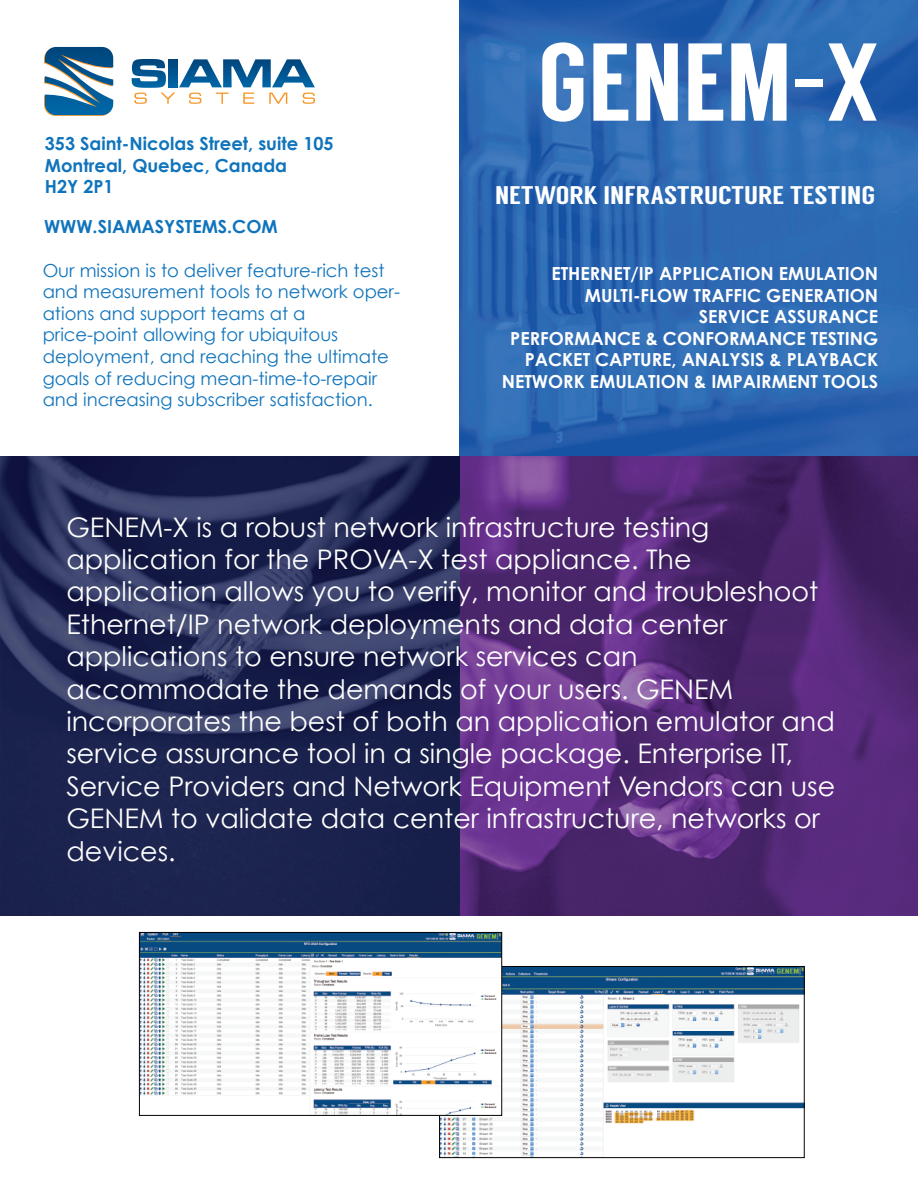
<style>
.page{position:relative;width:918px;height:1188px;background:#fff}
.page>*{position:absolute;margin:0;border:0;box-sizing:border-box;transform-origin:0 0}
.t1{font:110.4px "Langdon";color:#fff}
.t2{font:27px/32.4px "Century Gothic";color:#fff}
.t3{font:25.5px "Langdon";color:#fff;scale:1.18 1}
.t4{font:18px/21.6px "Century Gothic";color:#1074bc}
.t5{font:700 18px/21.6px "Century Gothic";color:#fff;text-align:right}
.t6{font:700 18px/21.6px "Century Gothic";color:#1074bc}
.s1{font-family:"Myriad Pro"}
</style>
<div class="page">
<img style="left:441px;top:968px;width:362px;height:188px">
<div style="left:439px;top:966px;width:366px;height:192px;border:1px solid #040503"></div>
<img style="left:141px;top:934px;width:359px;height:180px">
<div style="left:139px;top:932px;width:363px;height:184px;border:1px solid #040503"></div>
<img style="left:459px;top:0;width:459px;height:916px">
<img style="left:0;top:457px;width:459px;height:459px">
<svg style="left:132px;top:59px;width:183px;height:45px"></svg>
<svg style="left:44px;top:47px;width:69px;height:69px"></svg>
<p class="t6" style="left:45px;top:132px;width:290px">353 Saint-Nicolas Street, suite 105<br>Montreal, Quebec, Canada<br>H2Y 2P1</p>
<p class="t6" style="left:44px;top:215px;width:235px">WWW.SIAMASYSTEMS.COM</p>
<p class="t4" style="left:43px;top:259px;width:359px">Our mission is to deliver feature-rich test and measurement tools to network oper&shy;ations and support teams at a price-point allowing for ubiquitous deployment, and reaching the ultimate goals of reducing mean-time-to-repair and increasing subscriber satisfaction.</p>
<h1 class="t1" style="left:538px;top:18px;width:343px">GENEM<span class="s1">-</span>X</h1>
<p class="t3" style="left:495px;top:181px;width:324px">NETWORK INFRASTRUCTURE TESTING</p>
<p class="t5" style="left:502px;top:262px;width:378px">ETHERNET/IP APPLICATION EMULATION<br>MULTI-FLOW TRAFFIC GENERATION<br>SERVICE ASSURANCE<br>PERFORMANCE &amp; CONFORMANCE TESTING<br>PACKET CAPTURE, ANALYSIS &amp; PLAYBACK<br>NETWORK EMULATION &amp; IMPAIRMENT TOOLS</p>
<p class="t2" style="left:66px;top:510px;width:770px">GENEM-X is a robust network infrastructure testing application for the PROVA-X test appliance. The application allows you to verify, monitor and troubleshoot Ethernet/IP network deployments and data center applications to ensure network services can accommodate the demands of your users. GENEM incorporates the best of both an application emulator and service assurance tool in a single package. Enterprise IT, Service Providers and Network Equipment Vendors can use GENEM to validate data center infrastructure, networks or devices.</p>
</div>
